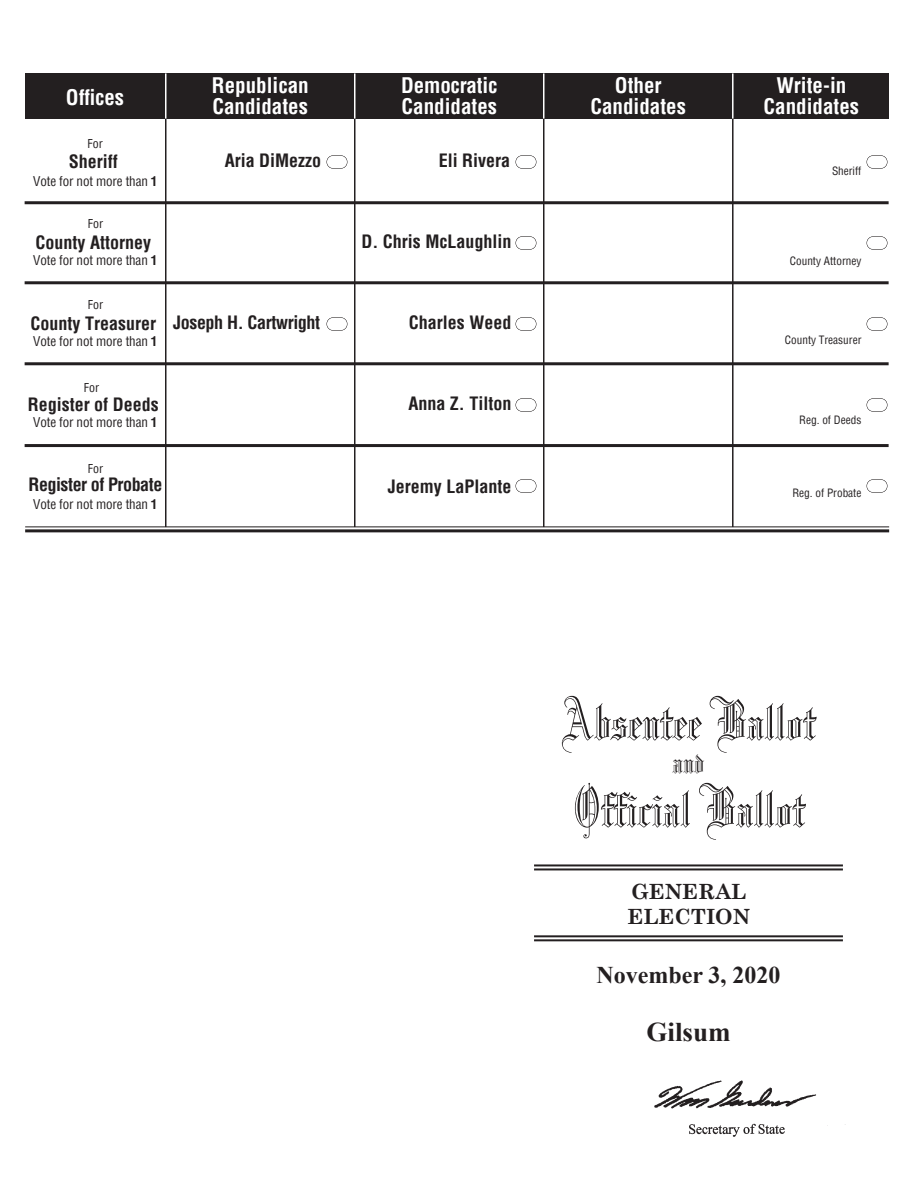
<style>
.page{position:relative;width:918px;height:1188px;background:#fff}
.page>*{position:absolute;margin:0;border:0;box-sizing:border-box;transform-origin:0 0}
.Ballot_-_For_Office{font:60px "Blackletter 686 BT";color:#231f20}
.Ballot_-_For_Office-2{font:36px "Blackletter 686 BT";color:#231f20}
.t1{font:700 27px "Times New Roman";color:#231f20}
.t2{font:700 24px "Times New Roman";color:#231f20}
.KO_Head_-_Dem-Rep{font:700 condensed 21px "Helvetica";color:#fff}
.KO_Heads_-_Office{font:700 condensed 21px "Helvetica";color:#fff}
.t3{font:700 21px "Century Schoolbook";color:#231f20}
.Ballot_-_Candidates{font:700 condensed 18px "Helvetica";color:#231f20}
.Ballot_-_For_Office-3{font:700 condensed 18px "Helvetica";color:#231f20}
.Ballot_-_Candidates-2{font:700 condensed 18px "Helvetica";letter-spacing:-.02em;color:#231f20}
.Register_of_Probate{font:700 condensed 18px "Helvetica";letter-spacing:-.025em;color:#231f20}
.Ballot_-_Vote_for_no{font:condensed 13.2px "Helvetica";letter-spacing:-.01em;color:#231f20}
.Ballot_-_For__Center{font:condensed 12px "Helvetica";color:#231f20}
.Ballot_-_Write-In_Of{font:condensed 11.25px "Helvetica";color:#231f20}
.s1{font-weight:700}
</style>
<div class="page">
<hr style="left:165px;top:119px;width:1px;height:408px;background:#231f20">
<hr style="left:354px;top:119px;width:2px;height:408px;background:#231f20">
<hr style="left:543px;top:119px;width:2px;height:408px;background:#231f20">
<hr style="left:732px;top:119px;width:2px;height:408px;background:#231f20">
<div style="left:25px;top:73px;width:864px;height:46px;background:#231f20"></div>
<hr style="left:165px;top:73px;width:1px;height:46px;background:#fff">
<hr style="left:354px;top:73px;width:2px;height:46px;background:#fff">
<hr style="left:543px;top:73px;width:1px;height:46px;background:#fff">
<hr style="left:732px;top:73px;width:2px;height:46px;background:#fff">
<hr style="left:25px;top:201px;width:864px;height:3px;background:#231f20">
<hr style="left:25px;top:281px;width:864px;height:3px;background:#231f20">
<hr style="left:25px;top:362px;width:864px;height:3px;background:#231f20">
<hr style="left:25px;top:444px;width:864px;height:3px;background:#231f20">
<hr style="left:25px;top:526px;width:864px;height:1px;background:#231f20">
<hr style="left:25px;top:529px;width:864px;height:3px;background:#231f20">
<svg style="left:867px;top:155px;width:21px;height:14px"></svg>
<svg style="left:867px;top:236px;width:21px;height:14px"></svg>
<svg style="left:867px;top:317px;width:21px;height:14px"></svg>
<svg style="left:867px;top:398px;width:21px;height:14px"></svg>
<svg style="left:867px;top:479px;width:21px;height:14px"></svg>
<svg style="left:515px;top:155px;width:21px;height:14px"></svg>
<svg style="left:515px;top:236px;width:21px;height:14px"></svg>
<svg style="left:515px;top:317px;width:21px;height:14px"></svg>
<svg style="left:515px;top:398px;width:21px;height:14px"></svg>
<svg style="left:515px;top:479px;width:21px;height:14px"></svg>
<svg style="left:326px;top:155px;width:21px;height:14px"></svg>
<svg style="left:326px;top:317px;width:21px;height:14px"></svg>
<hr style="left:534px;top:864px;width:309px;height:2px;background:#231f20">
<hr style="left:534px;top:868px;width:309px;height:2px;background:#231f20">
<hr style="left:534px;top:935px;width:309px;height:2px;background:#231f20">
<hr style="left:534px;top:939px;width:309px;height:2px;background:#231f20">
<img style="left:654px;top:1080px;width:192px;height:57px">
<p class="KO_Heads_-_Office" style="left:66px;top:83px;width:60px">Offices</p>
<p class="KO_Head_-_Dem-Rep" style="left:212px;top:71px;width:98px">Republican</p>
<p class="KO_Head_-_Dem-Rep" style="left:212px;top:92px;width:97px">Candidates</p>
<p class="Ballot_-_For__Center" style="left:88px;top:136px;width:17px">For</p>
<p class="Ballot_-_For_Office-3" style="left:69px;top:149px;width:51px">Sheriff</p>
<p class="Ballot_-_Vote_for_no" style="left:33px;top:172px;width:126px">Vote for not more than <span class="s1">1</span></p>
<p class="Ballot_-_For__Center" style="left:88px;top:216px;width:17px">For</p>
<p class="Ballot_-_For_Office-3" style="left:36px;top:230px;width:117px">County Attorney</p>
<p class="Ballot_-_Vote_for_no" style="left:33px;top:252px;width:126px">Vote for not more than <span class="s1">1</span></p>
<p class="Ballot_-_For__Center" style="left:88px;top:297px;width:17px">For</p>
<p class="Ballot_-_For_Office-3" style="left:31px;top:311px;width:127px">County Treasurer</p>
<p class="Ballot_-_Vote_for_no" style="left:33px;top:333px;width:126px">Vote for not more than <span class="s1">1</span></p>
<p class="Ballot_-_For__Center" style="left:84px;top:379px;width:17px">For</p>
<p class="Ballot_-_For_Office-3" style="left:28px;top:392px;width:132px">Register of Deeds</p>
<p class="Ballot_-_Vote_for_no" style="left:33px;top:414px;width:126px">Vote for not more than <span class="s1">1</span></p>
<p class="Ballot_-_Candidates" style="left:225px;top:149px;width:98px">Aria DiMezzo</p>
<p class="Ballot_-_Candidates-2" style="left:173px;top:311px;width:149px">Joseph H. Cartwright</p>
<p class="Ballot_-_For__Center" style="left:88px;top:461px;width:17px">For</p>
<p class="Ballot_-_Vote_for_no" style="left:33px;top:495px;width:126px">Vote for not more than <span class="s1">1</span></p>
<p class="Register_of_Probate" style="left:28px;top:473px;width:135px">Register of Probate</p>
<p class="KO_Head_-_Dem-Rep" style="left:401px;top:71px;width:98px">Democratic</p>
<p class="KO_Head_-_Dem-Rep" style="left:401px;top:92px;width:97px">Candidates</p>
<p class="Ballot_-_Candidates" style="left:439px;top:149px;width:73px">Eli Rivera</p>
<p class="Ballot_-_Candidates" style="left:361px;top:230px;width:151px">D. Chris McLaughlin</p>
<p class="Ballot_-_Candidates" style="left:409px;top:311px;width:104px">Charles Weed</p>
<p class="Ballot_-_Candidates" style="left:408px;top:392px;width:105px">Anna Z. Tilton</p>
<p class="Ballot_-_Candidates" style="left:388px;top:474px;width:125px">Jeremy LaPlante</p>
<p class="KO_Head_-_Dem-Rep" style="left:615px;top:71px;width:48px">Other</p>
<p class="KO_Head_-_Dem-Rep" style="left:590px;top:92px;width:97px">Candidates</p>
<p class="KO_Heads_-_Office" style="left:776px;top:71px;width:71px">Write-in</p>
<p class="KO_Head_-_Dem-Rep" style="left:764px;top:92px;width:97px">Candidates</p>
<p class="Ballot_-_Write-In_Of" style="left:832px;top:163px;width:31px">Sheriff</p>
<p class="Ballot_-_Write-In_Of" style="left:790px;top:253px;width:73px">County Attorney</p>
<p class="Ballot_-_Write-In_Of" style="left:785px;top:333px;width:78px">County Treasurer</p>
<p class="Ballot_-_Write-In_Of" style="left:799px;top:412px;width:64px">Reg. of Deeds</p>
<p class="Ballot_-_Write-In_Of" style="left:792px;top:486px;width:71px">Reg. of Probate</p>
<p class="Ballot_-_For_Office" style="left:561px;top:684px;width:256px">Absentee Ballot</p>
<p class="Ballot_-_For_Office-2" style="left:672px;top:739px;width:34px">and</p>
<p class="Ballot_-_For_Office" style="left:572px;top:771px;width:234px">Official Ballot</p>
<p class="t3" style="left:631px;top:878px;width:117px">GENERAL</p>
<p class="t3" style="left:627px;top:904px;width:124px">ELECTION</p>
<p class="t2" style="left:596px;top:957px;width:186px">November 3, 2020</p>
<p class="t1" style="left:646px;top:1012px;width:86px">Gilsum</p>
</div>
